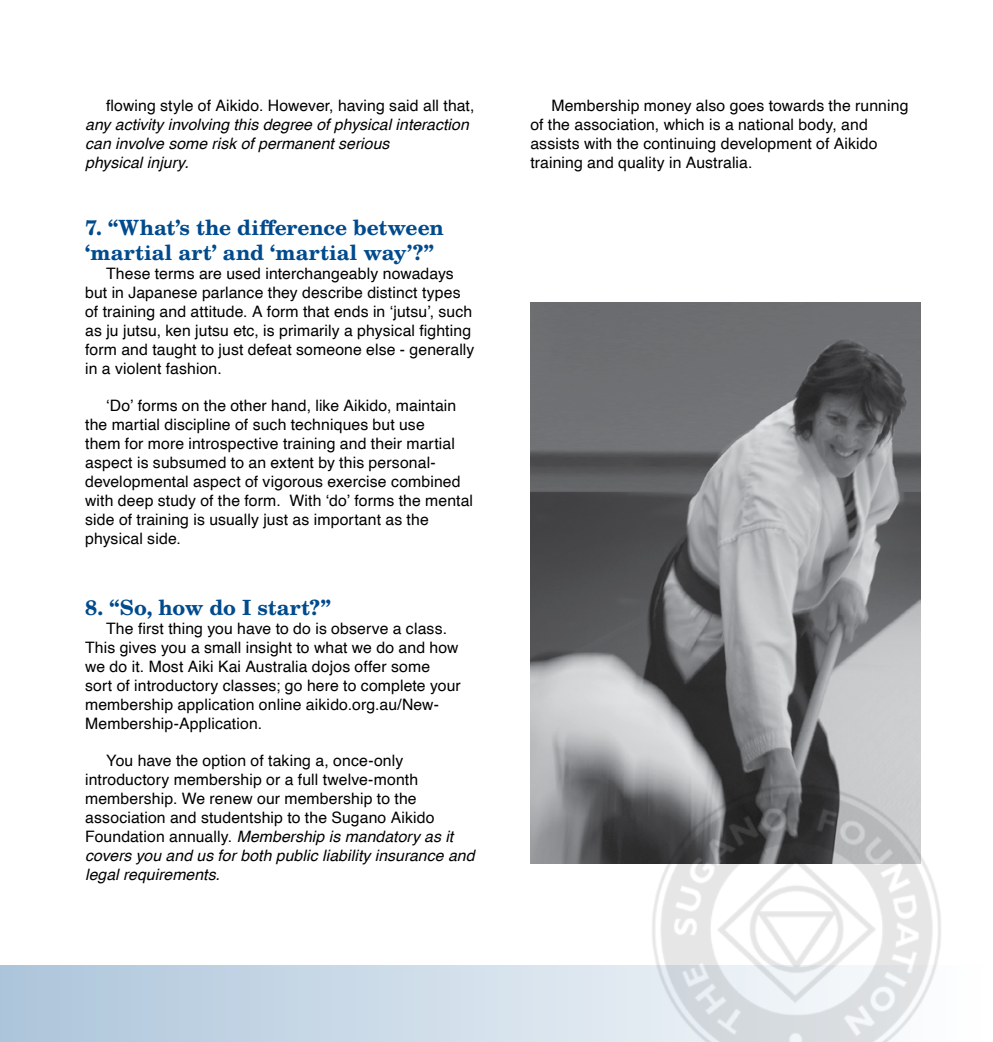
<style>
.page{position:relative;width:993px;height:1042px;background:#fff}
.page>*{position:absolute;margin:0;border:0;box-sizing:border-box;transform-origin:0 0}
.t1{font:700 21px/25.2px "Te X Gyre Schola";color:#004b8d}
.t2{font:15.75px/18.9px "Helvetica";letter-spacing:.01em;color:#000}
.t3{font:italic 15.75px/18.9px "Helvetica";letter-spacing:.005em;color:#000}
.s1{font-style:italic}
</style>
<div class="page">
<img style="left:530px;top:303px;width:389px;height:561px">
<svg style="left:0;top:966px;width:634px;height:76px;background:#c7d7e6"></svg>
<img style="left:634px;top:766px;width:307px;height:276px">
<p class="t2" style="left:106px;top:97px;width:370px">flowing style of Aikido. However, having said all that,</p>
<p class="t3" style="left:85px;top:115px;width:385px">any activity involving this degree of physical interaction can involve some risk of permanent serious<br>physical injury.</p>
<h1 class="t1" style="left:85px;top:214px;width:360px">7. “What’s the difference between ‘martial art’ and ‘martial way’?”</h1>
<p class="t2" style="left:85px;top:265px;width:390px;text-indent:21px">These terms are used interchangeably nowadays but in Japanese parlance they describe distinct types of training and attitude. A form that ends in ‘jutsu’, such as ju jutsu, ken jutsu etc, is primarily a physical fighting form and taught to just defeat someone else - generally in a violent fashion.</p>
<p class="t2" style="left:85px;top:397px;width:389px;text-indent:21px">‘Do’ forms on the other hand, like Aikido, maintain the martial discipline of such techniques but use<br>them for more introspective training and their martial aspect is subsumed to an extent by this personal&shy;developmental aspect of vigorous exercise combined with deep study of the form. With ‘do’ forms the mental side of training is usually just as important as the physical side.</p>
<h1 class="t1" style="left:85px;top:594px;width:247px">8. “So, how do I start?”</h1>
<p class="t2" style="left:85px;top:619px;width:377px;text-indent:21px">The first thing you have to do is observe a class.<br>This gives you a small insight to what we do and how we do it. Most Aiki Kai Australia dojos offer some sort of introductory classes; go here to complete your membership application online aikido.org.au/New-Membership-Application.</p>
<p class="t2" style="left:85px;top:752px;width:391px;text-indent:21px">You have the option of taking a, once-only introductory membership or a full twelve-month membership. We renew our membership to the association and studentship to the Sugano Aikido Foundation annually. <span class="s1">Membership is mandatory as it covers you and us for both public liability insurance and legal requirements.</span></p>
<p class="t2" style="left:530px;top:97px;width:379px;text-indent:21px">Membership money also goes towards the running of the association, which is a national body, and assists with the continuing development of Aikido training and quality in Australia.</p>
</div>
